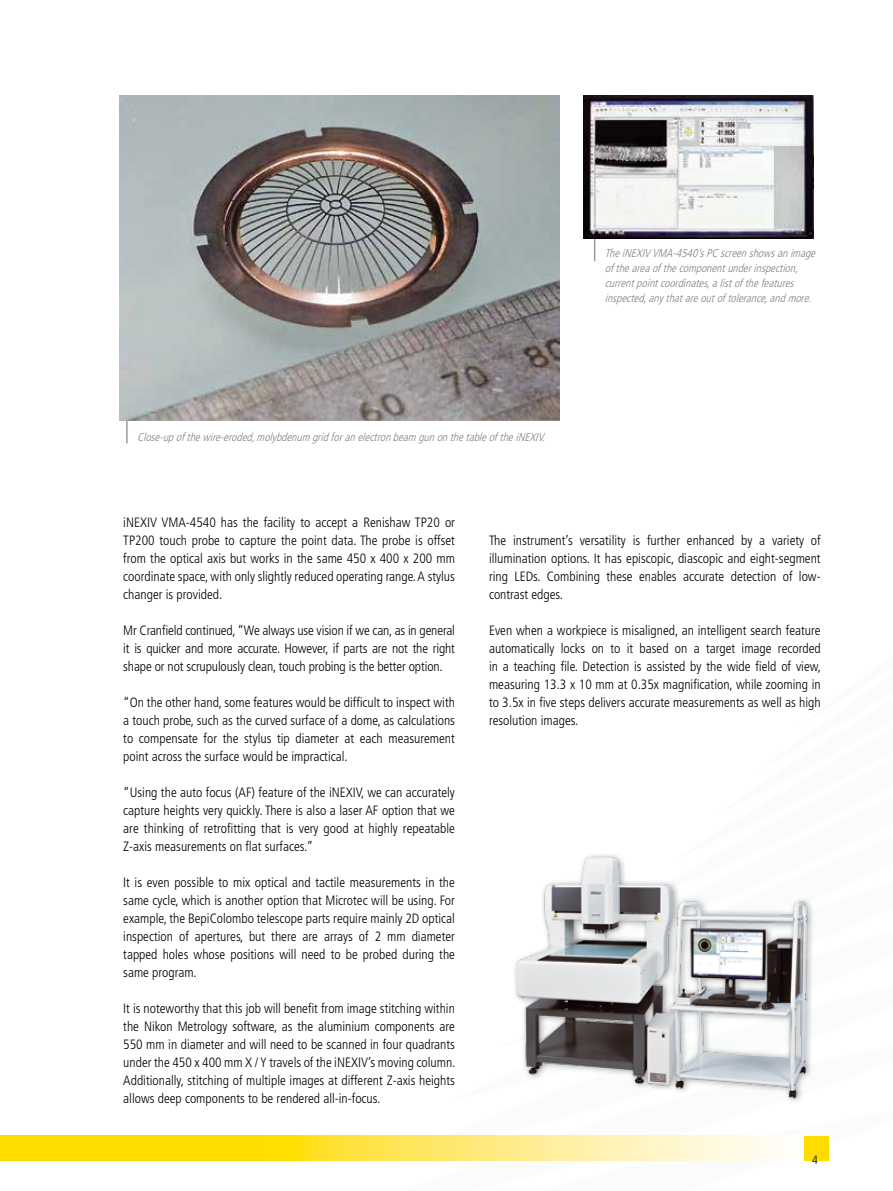
<style>
.page{position:relative;width:893px;height:1191px;background:#fff}
.page>*{position:absolute;margin:0;border:0;box-sizing:border-box;transform-origin:0 0}
.t1{font:300 condensed 13.5px/18px "Frutiger LT Std";color:#000;text-align:justify}
.t2{font:300 condensed 12px "Frutiger LT Std";color:#000}
.t3{font:italic 300 condensed 11.25px/15px "Frutiger LT Std";color:#818084}
</style>
<div class="page">
<svg style="left:388px;top:1160px;width:441px;height:1px"></svg>
<svg style="left:0;top:1135px;width:779px;height:25px;background:#ffe75a"></svg>
<div style="left:804px;top:1135px;width:25px;height:25px;background:#ffdc00"></div>
<hr style="left:594px;top:196px;width:1px;height:65px;background:#818084">
<hr style="left:126px;top:378px;width:2px;height:65px;background:#818084">
<img style="left:584px;top:96px;width:229px;height:143px">
<img style="left:119px;top:96px;width:441px;height:325px">
<img style="left:514px;top:855px;width:299px;height:246px">
<p class="t3" style="left:137px;top:429px;width:413px">Close-upofthewire-eroded,molybdenum gridforanelectronbeam gunonthetableoftheiNEXIV.</p>
<p class="t3" style="left:605px;top:245px;width:215px">TheiNEXIVVMA-4540’sPCscreenshowsanimage oftheareaofthecomponentunderinspection, currentpointcoordinates,alistofthefeatures inspected,anythatareoutoftolerance,andmore.</p>
<p class="t1" style="left:123px;top:513px;width:333px">iNEXIV VMA-4540 has the facility to accept a Renishaw TP20 or TP200 touch probe to capture the point data. The probe is offset from the optical axis but works in the same 450 x 400 x 200 mm coordinate space, with only slightly reduced operating range. A stylus changer is provided.</p>
<p class="t1" style="left:123px;top:621px;width:333px">Mr Cranfield continued, “We always use vision if we can, as in general it is quicker and more accurate. However, if parts are not the right shape or not scrupulously clean, touch probing is the better option.</p>
<p class="t1" style="left:123px;top:693px;width:333px">“On the other hand, some features would be difficult to inspect with a touch probe, such as the curved surface of a dome, as calculations to compensate for the stylus tip diameter at each measurement point across the surface would be impractical.</p>
<p class="t1" style="left:123px;top:783px;width:333px">“Using the auto focus (AF) feature of the iNEXIV, we can accurately capture heights very quickly. There is also a laser AF option that we are thinking of retrofitting that is very good at highly repeatable Z-axis measurements on flat surfaces.”</p>
<p class="t1" style="left:123px;top:873px;width:333px">It is even possible to mix optical and tactile measurements in the same cycle, which is another option that Microtec will be using. For example, the BepiColombo telescope parts require mainly 2D optical inspection of apertures, but there are arrays of 2 mm diameter tapped holes whose positions will need to be probed during the same program.</p>
<p class="t1" style="left:123px;top:999px;width:334px">It is noteworthy that this job will benefit from image stitching within the Nikon Metrology software, as the aluminium components are 550 mm in diameter and will need to be scanned in four quadrants under the 450 x 400 mm X / Y travels of the iNEXIV’s moving column.<br>Additionally, stitching of multiple images at different Z-axis heights allows deep components to be rendered all-in-focus.</p>
<p class="t1" style="left:489px;top:531px;width:333px">The instrument’s versatility is further enhanced by a variety of illumination options. It has episcopic, diascopic and eight-segment ring LEDs. Combining these enables accurate detection of low&shy;contrast edges.</p>
<p class="t1" style="left:489px;top:621px;width:334px">Even when a workpiece is misaligned, an intelligent search feature automatically locks on to it based on a target image recorded in a teaching file. Detection is assisted by the wide field of view, measuring 13.3 x 10 mm at 0.35x magnification, while zooming in to 3.5x in five steps delivers accurate measurements as well as high resolution images.</p>
<p class="t2" style="left:812px;top:1153px;width:7px">4</p>
</div>
